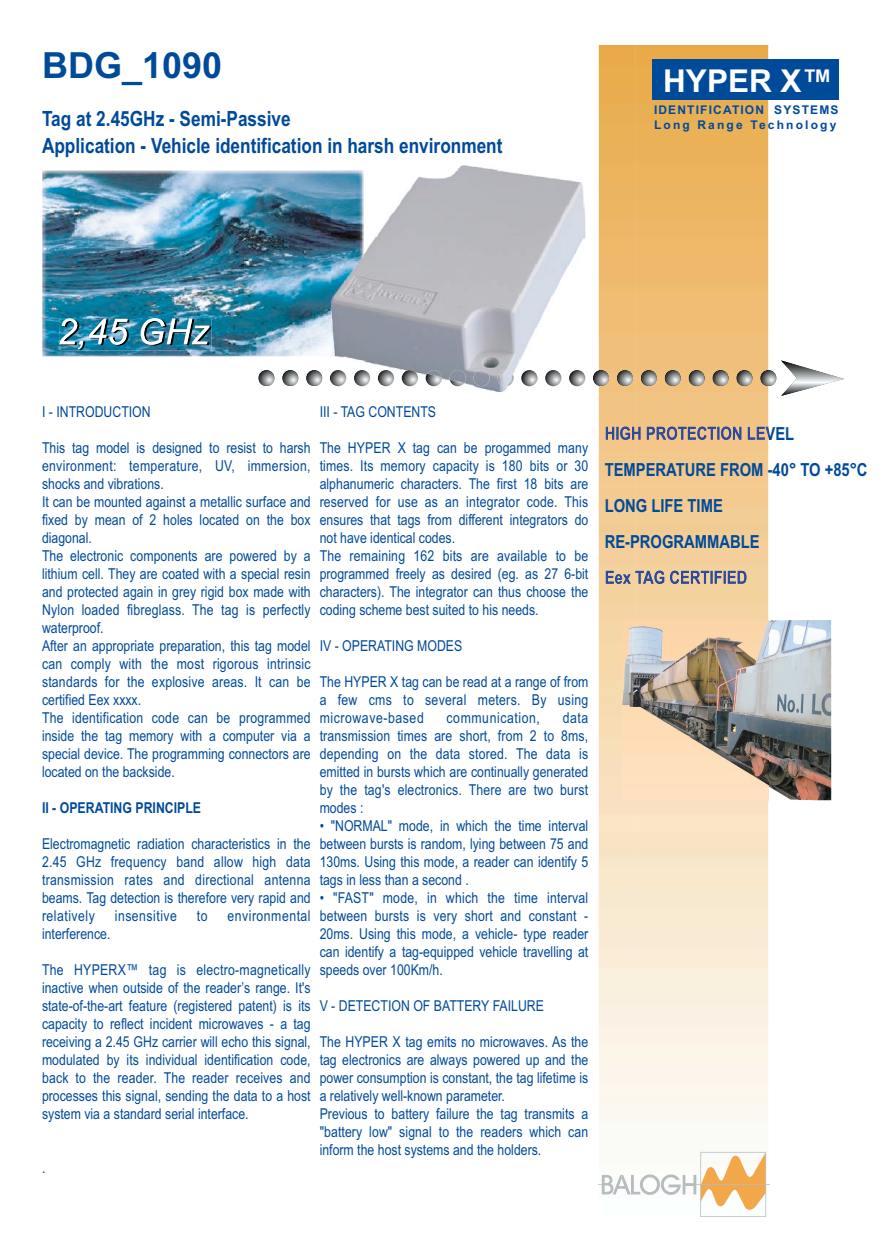
<style>
.page{position:relative;width:890px;height:1259px;background:#fff}
.page>*{position:absolute;margin:0;border:0;box-sizing:border-box;transform-origin:0 0}
.t1{font:700 36px "Arial";color:#004a9a}
.t2{font:700 31.5px "Arial";color:#fff}
.t3{font:700 21px/27px "Arial Narrow";color:#004a9a}
.t4{font:700 18px/36px "Arial Narrow";color:#004a9a}
.t5{font:15px/18px "Arial Narrow";color:#004a9a;text-align:justify}
.t6{font:15px "Arial Narrow";letter-spacing:.03em;color:#004a9a}
.t7{font:700 15px "Arial Narrow";color:#004a9a}
.t8{font:15px "Arial Narrow";letter-spacing:.035em;color:#004a9a}
.t9{font:700 12px/14.2px "Arial";letter-spacing:.095em;color:#004a9a}
</style>
<div class="page">
<img style="left:598px;top:45px;width:170px;height:1077px">
<svg style="left:598px;top:1151px;width:172px;height:66px"></svg>
<img style="left:42px;top:170px;width:289px;height:186px">
<img style="left:77px;top:325px;width:135px;height:25px">
<img style="left:59px;top:318px;width:136px;height:28px">
<img style="left:61px;top:346px;width:148px;height:3px">
<img style="left:61px;top:319px;width:148px;height:27px">
<img style="left:741px;top:426px;width:27px;height:14px">
<img style="left:605px;top:426px;width:136px;height:14px">
<svg style="left:605px;top:570px;width:141px;height:14px"></svg>
<img style="left:258px;top:370px;width:16px;height:16px">
<img style="left:282px;top:370px;width:16px;height:16px">
<img style="left:306px;top:370px;width:16px;height:16px">
<img style="left:593px;top:370px;width:16px;height:16px">
<img style="left:617px;top:370px;width:16px;height:16px">
<img style="left:640px;top:370px;width:17px;height:16px">
<img style="left:736px;top:370px;width:16px;height:16px">
<img style="left:664px;top:370px;width:17px;height:16px">
<img style="left:688px;top:370px;width:16px;height:16px">
<img style="left:712px;top:370px;width:16px;height:16px">
<img style="left:760px;top:370px;width:16px;height:16px">
<img style="left:781px;top:360px;width:63px;height:36px">
<img style="left:335px;top:165px;width:250px;height:227px">
<img style="left:331px;top:170px;width:32px;height:186px">
<img style="left:331px;top:370px;width:15px;height:16px">
<img style="left:354px;top:370px;width:16px;height:16px;border-radius:50%">
<img style="left:378px;top:370px;width:16px;height:16px;border-radius:50%">
<img style="left:473px;top:370px;width:16px;height:16px;border-radius:50%">
<img style="left:402px;top:370px;width:16px;height:16px;border-radius:50%">
<img style="left:425px;top:370px;width:17px;height:16px;border-radius:50%">
<img style="left:449px;top:370px;width:17px;height:16px;border-radius:50%">
<img style="left:497px;top:370px;width:16px;height:16px;border-radius:50%">
<img style="left:521px;top:370px;width:16px;height:16px;border-radius:50%">
<img style="left:545px;top:370px;width:16px;height:16px;border-radius:50%">
<img style="left:569px;top:370px;width:16px;height:16px;border-radius:50%">
<img style="left:622px;top:620px;width:209px;height:180px">
<div style="left:652px;top:59px;width:187px;height:41px;background:#004a9a"></div>
<h1 class="t1" style="left:42px;top:45px;width:182px">BDG_1090</h1>
<h3 class="t3" style="left:42px;top:107px;width:462px">Tag at 2.45GHz - Semi-Passive<br>Application - Vehicle identification in harsh environment</h3>
<h2 class="t2" style="left:663px;top:62px;width:171px">HYPER X™</h2>
<p class="t9" style="left:654px;top:103px;width:186px">IDENTIFICATION SYSTEMS<br>Long Range Technology</p>
<p class="t5" style="left:42px;top:404px;width:110px">I - INTRODUCTION</p>
<p class="t5" style="left:42px;top:440px;width:270px;text-align:left">This tag model is designed to resist to harsh environment: temperature, UV, immersion, shocks and vibrations.<br>It can be mounted against a metallic surface and fixed by mean of 2 holes located on the box diagonal.<br>The electronic components are powered by a lithium cell. They are coated with a special resin and protected again in grey rigid box made with Nylon loaded fibreglass. The tag is perfectly waterproof.<br>After an appropriate preparation, this tag model can comply with the most rigorous intrinsic standards for the explosive areas. It can be certified Eex xxxx.<br>The identification code can be programmed inside the tag memory with a computer via a special device. The programming connectors are located on the backside.</p>
<p class="t7" style="left:42px;top:802px;width:161px">II - OPERATING PRINCIPLE</p>
<p class="t5" style="left:42px;top:836px;width:270px">Electromagnetic radiation characteristics in the 2.45 GHz frequency band allow high data transmission rates and directional antenna beams. Tag detection is therefore very rapid and relatively</p>
<p class="t6" style="left:115px;top:910px;width:64px">insensitive</p>
<p class="t5" style="left:197px;top:908px;width:12px">to</p>
<p class="t6" style="left:227px;top:910px;width:85px">environmental</p>
<p class="t5" style="left:42px;top:926px;width:70px">interference.</p>
<p class="t5" style="left:42px;top:962px;width:270px">The HYPERX™ tag is electro-magnetically inactive when outside of the reader’s range. It's state-of-the-art feature (registered patent) is its capacity to reflect incident microwaves - a tag receiving a 2.45 GHz carrier will echo this signal, modulated by its individual identification code, back to the reader. The reader receives and processes this signal, sending the data to a host system via a standard serial interface.</p>
<p class="t5" style="left:42px;top:1160px;width:5px">.</p>
<p class="t5" style="left:320px;top:404px;width:118px">III - TAG CONTENTS</p>
<p class="t5" style="left:320px;top:440px;width:270px;text-align:left">The HYPER X tag can be progammed many times. Its memory capacity is 180 bits or 30 alphanumeric characters. The first 18 bits are reserved for use as an integrator code. This ensures that tags from different integrators do not have identical codes.<br>The remaining 162 bits are available to be programmed freely as desired (eg. as 27 6-bit characters). The integrator can thus choose the coding scheme best suited to his needs.</p>
<p class="t5" style="left:320px;top:638px;width:144px">IV - OPERATING MODES</p>
<p class="t5" style="left:320px;top:674px;width:270px">The HYPER X tag can be read at a range of from a few cms to several meters. By using microwave-based</p>
<p class="t5" style="left:320px;top:710px;width:270px;text-indent:243px">data transmission times are short, from 2 to 8ms, depending on the data stored. The data is emitted in bursts which are continually generated by the tag's electronics. There are two burst modes :</p>
<p class="t5" style="left:320px;top:818px;width:270px">• "NORMAL" mode, in which the time interval between bursts is random, lying between 75 and 130ms. Using this mode, a reader can identify 5 tags in less than a second .</p>
<p class="t5" style="left:320px;top:890px;width:270px">• "FAST" mode, in which the time interval between bursts is very short and constant - 20ms. Using this mode, a vehicle- type reader can identify a tag-equipped vehicle travelling at speeds over 100Km/h.</p>
<p class="t5" style="left:320px;top:998px;width:226px">V - DETECTION OF BATTERY FAILURE</p>
<p class="t5" style="left:320px;top:1034px;width:270px;text-align:left">The HYPER X tag emits no microwaves. As the tag electronics are always powered up and the power consumption is constant, the tag lifetime is a relatively well-known parameter.<br>Previous to battery failure the tag transmits a "battery low" signal to the readers which can inform the host systems and the holders.</p>
<p class="t8" style="left:446px;top:712px;width:95px">communication,</p>
<p class="t4" style="left:604px;top:417px;width:264px;text-indent:161px">VEL<br>TEMPERATURE FROM -40° TO +85°C<br>LONG LIFE TIME<br>RE-PROGRAMMABLE</p>
</div>
